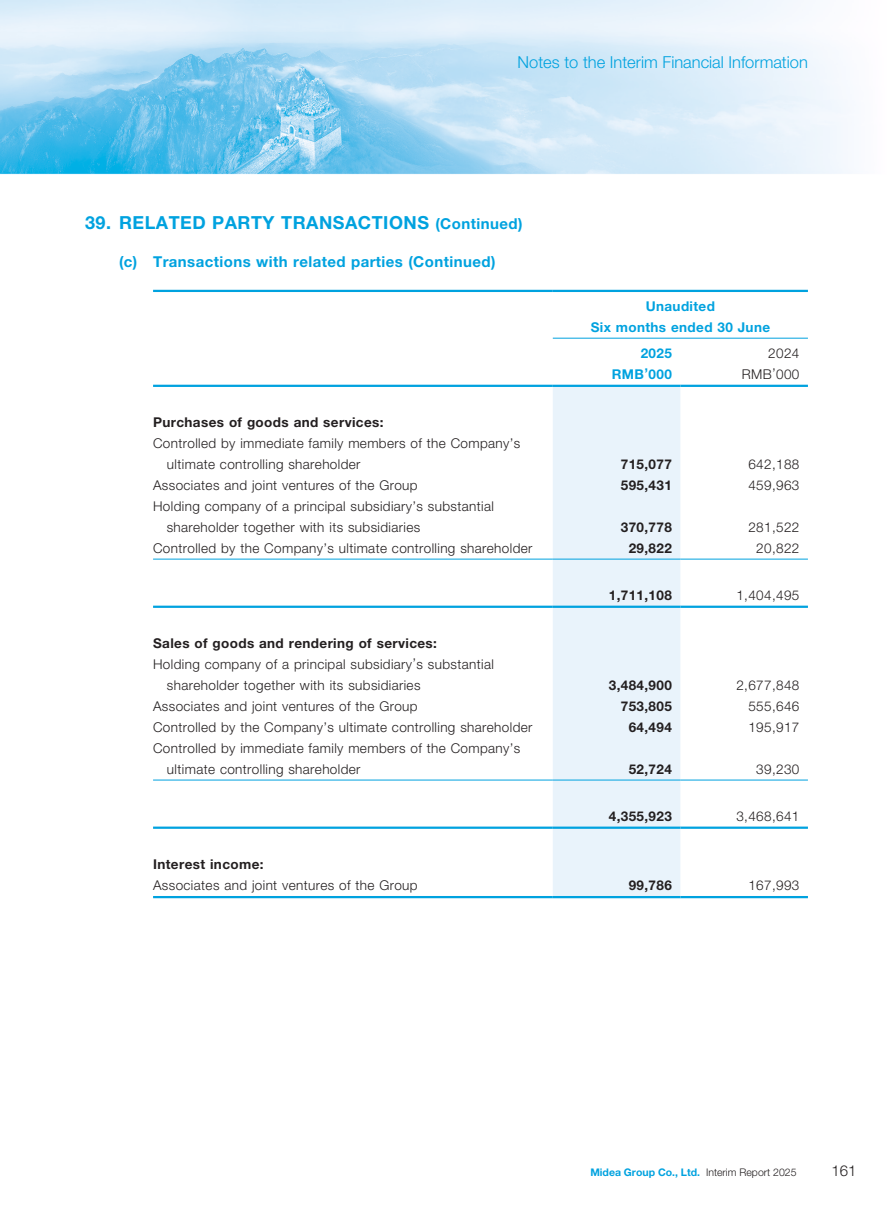
<style>
.page{position:relative;width:893px;height:1212px;background:#fff}
.page>*{position:absolute;margin:0;border:0;box-sizing:border-box;transform-origin:0 0}
.t1{font:700 18px "Helvetica Neue LT Std";letter-spacing:.03em;color:#00a2df}
.t2{font:300 16.5px "Helvetica Neue LT Std";color:#00a2df}
.t3{font:700 15px "Helvetica Neue LT Std";letter-spacing:.03em;color:#00a2df}
.t4{font:300 15px "Helvetica Neue LT Std";color:#231f20}
.t5{font:300 13.5px/21px "Helvetica Neue LT Std";letter-spacing:.03em;color:#231f20}
.t6{font:700 13.5px "Helvetica Neue LT Std";letter-spacing:.03em;color:#231f20}
.t7{font:700 13.5px/21px "Helvetica Neue LT Std";letter-spacing:.03em;color:#00a2df;text-align:center}
.t8{font:700 10.5px "Helvetica Neue LT Std";color:#00a2df}
.s1{font-size:15px}
.s2{font-weight:300;color:#231f20}
</style>
<div class="page">
<img style="left:0;top:0;width:851px;height:899px">
<div style="left:553px;top:387px;width:127px;height:509px;background:#e9f3fb"></div>
<hr style="left:153px;top:290px;width:400px;height:2px;background:#00a2df">
<hr style="left:553px;top:290px;width:255px;height:2px;background:#00a2df">
<hr style="left:553px;top:338px;width:255px;height:1px;background:#00a2df">
<hr style="left:153px;top:385px;width:400px;height:2px;background:#00a2df">
<hr style="left:553px;top:385px;width:127px;height:2px;background:#00a2df">
<hr style="left:680px;top:385px;width:128px;height:2px;background:#00a2df">
<hr style="left:153px;top:559px;width:400px;height:1px;background:#00a2df">
<hr style="left:553px;top:559px;width:127px;height:1px;background:#00a2df">
<hr style="left:680px;top:559px;width:128px;height:1px;background:#00a2df">
<hr style="left:153px;top:606px;width:400px;height:2px;background:#00a2df">
<hr style="left:553px;top:606px;width:127px;height:2px;background:#00a2df">
<hr style="left:680px;top:606px;width:128px;height:2px;background:#00a2df">
<hr style="left:153px;top:780px;width:400px;height:1px;background:#00a2df">
<hr style="left:553px;top:780px;width:127px;height:1px;background:#00a2df">
<hr style="left:680px;top:780px;width:128px;height:1px;background:#00a2df">
<hr style="left:153px;top:826px;width:400px;height:3px;background:#00a2df">
<hr style="left:553px;top:826px;width:127px;height:3px;background:#00a2df">
<hr style="left:680px;top:826px;width:128px;height:3px;background:#00a2df">
<hr style="left:153px;top:896px;width:400px;height:2px;background:#00a2df">
<hr style="left:553px;top:896px;width:127px;height:2px;background:#00a2df">
<hr style="left:680px;top:896px;width:128px;height:2px;background:#00a2df">
<p class="t2" style="left:518px;top:52px;width:292px">Notes to the Interim Financial Information</p>
<h1 class="t1" style="left:85px;top:211px;width:439px">39. RELATED PARTY TRANSACTIONS <span class="s1">(Continued)</span></h1>
<p class="t3" style="left:119px;top:252px;width:378px">(c) Transactions with related parties (Continued)</p>
<p class="t6" style="left:153px;top:414px;width:232px">Purchases of goods and services:</p>
<p class="t5" style="left:167px;top:433px;width:355px;text-indent:-14px">Controlled by immediate family members of the Company’s ultimate controlling shareholder</p>
<p class="t7" style="left:591px;top:296px;width:181px">Unaudited<br>Six months ended 30 June</p>
<p class="t7" style="left:641px;top:342px;width:33px">2025</p>
<p class="t5" style="left:768px;top:342px;width:33px">2024</p>
<p class="t7" style="left:612px;top:363px;width:62px">RMB’000</p>
<p class="t5" style="left:742px;top:363px;width:59px">RMB’000</p>
<p class="t6" style="left:621px;top:456px;width:53px">715,077</p>
<p class="t5" style="left:748px;top:454px;width:53px">642,188</p>
<p class="t5" style="left:153px;top:475px;width:266px">Associates and joint ventures of the Group</p>
<p class="t6" style="left:621px;top:477px;width:53px">595,431</p>
<p class="t5" style="left:748px;top:475px;width:53px">459,963</p>
<p class="t5" style="left:167px;top:496px;width:329px;text-indent:-14px">Holding company of a principal subsidiary’s substantial shareholder together with its subsidiaries</p>
<p class="t6" style="left:621px;top:519px;width:53px">370,778</p>
<p class="t5" style="left:748px;top:517px;width:53px">281,522</p>
<p class="t5" style="left:153px;top:538px;width:381px">Controlled by the Company’s ultimate controlling shareholder</p>
<p class="t6" style="left:629px;top:540px;width:45px">29,822</p>
<p class="t5" style="left:756px;top:538px;width:45px">20,822</p>
<p class="t6" style="left:609px;top:587px;width:65px">1,711,108</p>
<p class="t5" style="left:736px;top:584px;width:65px">1,404,495</p>
<p class="t6" style="left:153px;top:635px;width:285px">Sales of goods and rendering of services:</p>
<p class="t5" style="left:167px;top:654px;width:328px;text-indent:-14px">Holding company of a principal subsidiary’s substantial shareholder together with its subsidiaries</p>
<p class="t6" style="left:609px;top:677px;width:65px">3,484,900</p>
<p class="t5" style="left:736px;top:675px;width:65px">2,677,848</p>
<p class="t5" style="left:153px;top:696px;width:266px">Associates and joint ventures of the Group</p>
<p class="t6" style="left:621px;top:698px;width:53px">753,805</p>
<p class="t5" style="left:748px;top:696px;width:53px">555,646</p>
<p class="t5" style="left:153px;top:717px;width:381px">Controlled by the Company’s ultimate controlling shareholder</p>
<p class="t6" style="left:629px;top:719px;width:45px">64,494</p>
<p class="t5" style="left:748px;top:717px;width:53px">195,917</p>
<p class="t5" style="left:167px;top:738px;width:355px;text-indent:-14px">Controlled by immediate family members of the Company’s ultimate controlling shareholder</p>
<p class="t6" style="left:629px;top:761px;width:45px">52,724</p>
<p class="t5" style="left:756px;top:759px;width:45px">39,230</p>
<p class="t6" style="left:609px;top:807px;width:65px">4,355,923</p>
<p class="t5" style="left:736px;top:805px;width:65px">3,468,641</p>
<p class="t6" style="left:153px;top:856px;width:112px">Interest income:</p>
<p class="t5" style="left:153px;top:874px;width:266px">Associates and joint ventures of the Group</p>
<p class="t6" style="left:629px;top:877px;width:45px">99,786</p>
<p class="t5" style="left:748px;top:874px;width:53px">167,993</p>
<p class="t8" style="left:590px;top:1165px;width:208px">Midea Group Co., Ltd. <span class="s2">Interim Report 2025</span></p>
<p class="t4" style="left:831px;top:1162px;width:27px">161</p>
</div>
